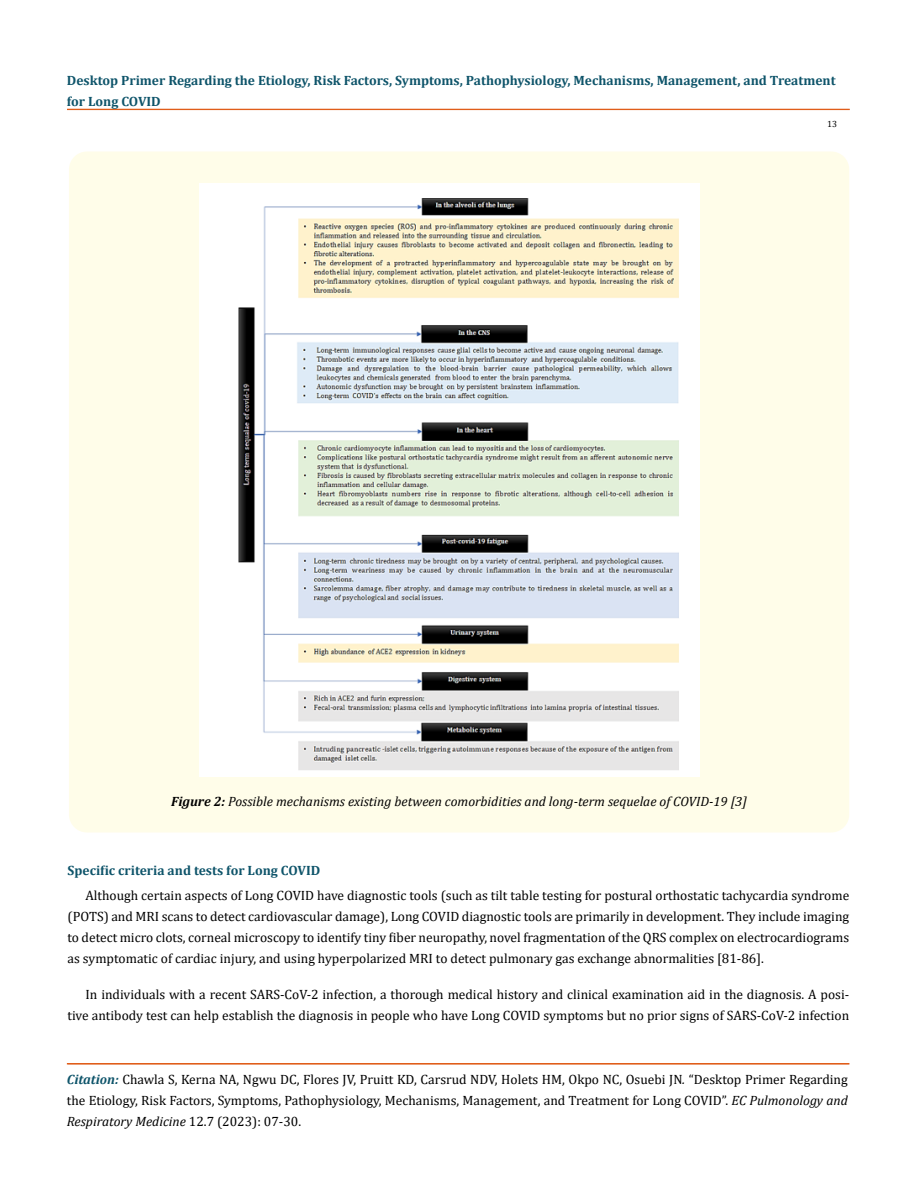
<style>
.page{position:relative;width:917px;height:1188px;background:#fff}
.page>*{position:absolute;margin:0;border:0;box-sizing:border-box;transform-origin:0 0}
.t1{font:13.5px/21px "Cambria";color:#000;text-align:justify}
.t2{font:700 13.5px/21px "Cambria";color:#0e546a}
.t3{font:italic 13.5px "Cambria";color:#000}
.t4{font:9px "Cambria";color:#000}
.s1{font-weight:700}
.s2{font-weight:700;font-style:italic;color:#0e546a}
.s3{font-style:italic}
</style>
<div class="page">
<div style="left:67px;top:109px;width:782px;height:1px;border:1px solid #e05d1a"></div>
<div style="left:69px;top:152px;width:780px;height:680px;background:#fffde9;border-radius:18px"></div>
<img style="left:199px;top:183px;width:501px;height:594px">
<p class="t2" style="left:67px;top:69px;width:770px">Desktop Primer Regarding the Etiology, Risk Factors, Symptoms, Pathophysiology, Mechanisms, Management, and Treatment for Long COVID</p>
<p class="t4" style="left:827px;top:118px;width:11px">13</p>
<p class="t3" style="left:171px;top:791px;width:577px"><span class="s1">Figure 2:</span> Possible mechanisms existing between comorbidities and long-term sequelae of COVID-19 [3]</p>
<p class="t2" style="left:68px;top:859px;width:254px">Specific criteria and tests for Long COVID</p>
<p class="t1" style="left:68px;top:885px;width:783px;text-indent:18px">Although certain aspects of Long COVID have diagnostic tools (such as tilt table testing for postural orthostatic tachycardia syndrome (POTS) and MRI scans to detect cardiovascular damage), Long COVID diagnostic tools are primarily in development. They include imaging to detect micro clots, corneal microscopy to identify tiny fiber neuropathy, novel fragmentation of the QRS complex on electrocardiograms as symptomatic of cardiac injury, and using hyperpolarized MRI to detect pulmonary gas exchange abnormalities [81-86].</p>
<p class="t1" style="left:67px;top:984px;width:783px;text-align:right">In individuals with a recent SARS-CoV-2 infection, a thorough medical history and clinical examination aid in the diagnosis. A posi&shy;tive antibody test can help establish the diagnosis in people who have Long COVID symptoms but no prior signs of SARS-CoV-2 infection</p>
<p class="t1" style="left:67px;top:1069px;width:782px"><span class="s2">Citation:</span> Chawla S, Kerna NA, Ngwu DC, Flores JV, Pruitt KD, Carsrud NDV, Holets HM, Okpo NC, Osuebi JN<span class="s3">.</span> “Desktop Primer Regarding the Etiology, Risk Factors, Symptoms, Pathophysiology, Mechanisms, Management, and Treatment for Long COVID”. <span class="s3">EC Pulmonology and Respiratory Medicine</span> 12.7 (2023): 07-30.</p>
</div>
